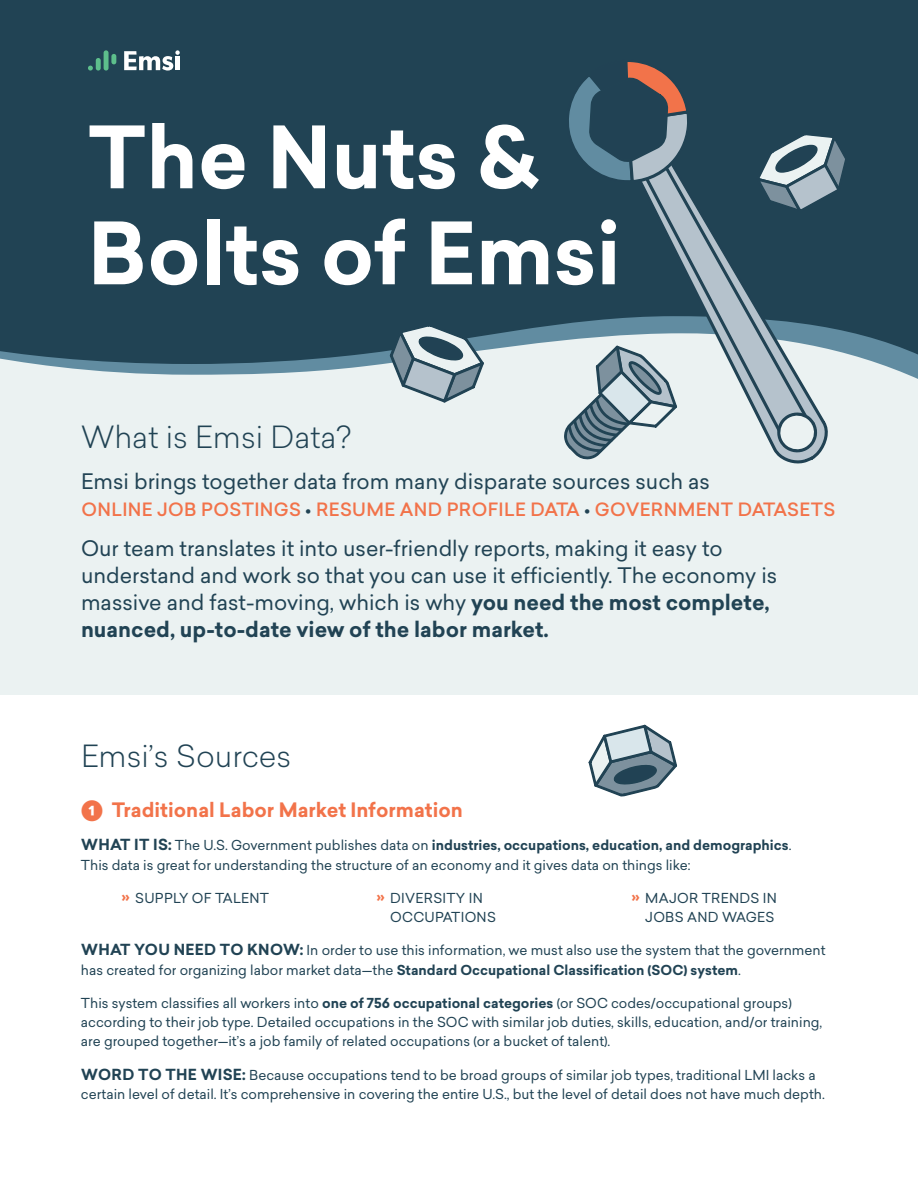
<style>
.page{position:relative;width:918px;height:1188px;background:#fff}
.page>*{position:absolute;margin:0;border:0;box-sizing:border-box;transform-origin:0 0}
.t1{font:700 84px/96px "Sailec";color:#fff}
.t2{font:300 30px "Sailec";color:#214354}
.t3{font:21px/27px "Sailec";color:#214354}
.t4{font:700 19.5px "Sailec";color:#f2734a}
.t5{font:500 18px "Sailec";letter-spacing:.02em;color:#f2734a}
.t6{font:13.5px/19.5px "Sailec";color:#214354}
.t7{font:13.5px/19.5px "Sailec";letter-spacing:.02em;color:#214354}
.s1{color:#214354}
.s2{font-weight:700}
.s3{font-family:"Lato";font-weight:800}
.s4{font-weight:700;font-size:15px}
.s5{font-weight:700;color:#f2734a}
</style>
<div class="page">
<div style="left:0;top:261px;width:918px;height:434px;background:#ebf2f2"></div>
<svg style="left:36px;top:364px;width:882px;height:15px"></svg>
<div style="left:0;top:0;width:918px;height:364px;background:#214354"></div>
<svg style="left:562px;top:329px;width:66px;height:131px"></svg>
<svg style="left:754px;top:117px;width:97px;height:97px"></svg>
<svg style="left:387px;top:307px;width:98px;height:96px"></svg>
<svg style="left:588px;top:724px;width:89px;height:73px"></svg>
<svg style="left:630px;top:140px;width:205px;height:324px"></svg>
<svg style="left:640px;top:152px;width:174px;height:297px"></svg>
<svg style="left:775px;top:411px;width:44px;height:43px"></svg>
<svg style="left:563px;top:58px;width:128px;height:126px"></svg>
<svg style="left:124px;top:50px;width:56px;height:21px"></svg>
<div style="left:96px;top:58px;width:5px;height:13px;background:#5dbf8c;border-radius:2px"></div>
<div style="left:104px;top:50px;width:5px;height:21px;background:#5dbf8c;border-radius:2px"></div>
<svg style="left:88px;top:66px;width:5px;height:5px"></svg>
<div style="left:111px;top:54px;width:5px;height:10px;background:#5dbf8c;border-radius:2px"></div>
<h1 class="t1" style="left:88px;top:111px;width:534px">The Nuts &amp;<br>Bolts of Emsi</h1>
<h2 class="t2" style="left:81px;top:416px;width:272px">What is Emsi Data?</h2>
<h3 class="t3" style="left:81px;top:467px;width:631px">Emsi brings together data from many disparate sources such as</h3>
<h3 class="t5" style="left:81px;top:496px;width:755px">ONLINE JOB POSTINGS <span class="s1">•</span> RESUME AND PROFILE DATA <span class="s1">•</span> GOVERNMENT DATASETS</h3>
<p class="t3" style="left:81px;top:535px;width:698px">Our team translates it into user-friendly reports, making it easy to understand and work so that you can use it efficiently. The economy is massive and fast-moving, which is why <span class="s2">you need the most complete, nuanced, up-to-date view of the labor market.</span></p>
<h2 class="t2" style="left:81px;top:735px;width:212px">Emsi’s Sources</h2>
<h3 class="t4" style="left:81px;top:796px;width:383px"><span class="s3">❶</span> Traditional Labor Market Information</h3>
<p class="t6" style="left:81px;top:835px;width:712px"><span class="s4">WHAT IT IS:</span> The U.S. Government publishes data on <span class="s2">industries, occupations, education, and demographics</span>.<br>This data is great for understanding the structure of an economy and it gives data on things like:</p>
<p class="t7" style="left:122px;top:888px;width:149px"><span class="s5">»</span> SUPPLY OF TALENT</p>
<p class="t7" style="left:390px;top:888px;width:107px;text-indent:-14px"><span class="s5">»</span> DIVERSITY IN<br>OCCUPATIONS</p>
<p class="t7" style="left:632px;top:888px;width:147px;text-align:right"><span class="s5">»</span> MAJOR TRENDS IN<br>JOBS AND WAGES</p>
<p class="t6" style="left:81px;top:940px;width:746px"><span class="s4">WHAT YOU NEED TO KNOW:</span> In order to use this information, we must also use the system that the government has created for organizing labor market data—the <span class="s2">Standard Occupational Classification (SOC) system</span>.</p>
<p class="t6" style="left:81px;top:993px;width:743px">This system classifies all workers into <span class="s2">one of 756 occupational categories</span> (or SOC codes/occupational groups) according to their job type. Detailed occupations in the SOC with similar job duties, skills, education, and/or training, are grouped together—it’s a job family of related occupations (or a bucket of talent).</p>
<p class="t6" style="left:81px;top:1065px;width:745px"><span class="s4">WORD TO THE WISE:</span> Because occupations tend to be broad groups of similar job types, traditional LMI lacks a certain level of detail. It’s comprehensive in covering the entire U.S., but the level of detail does not have much depth.</p>
</div>
